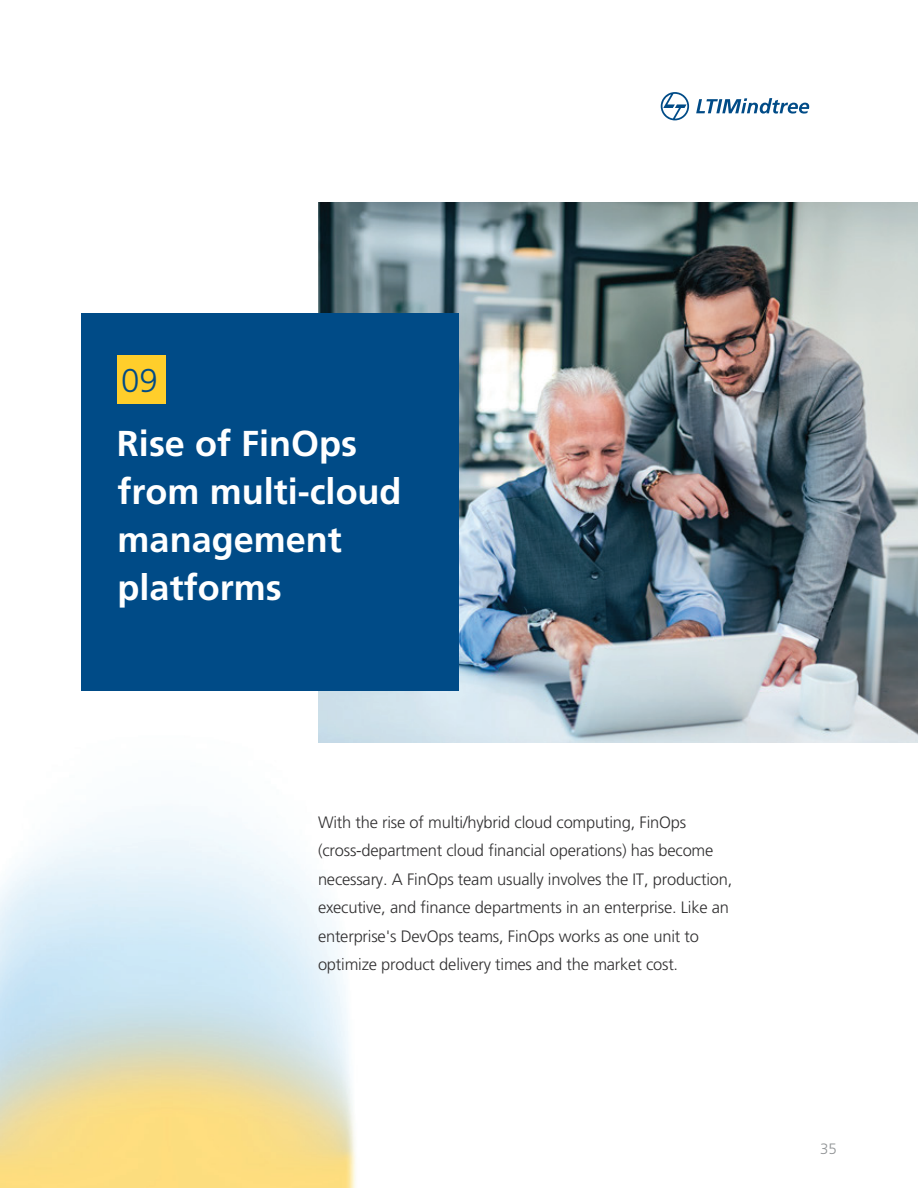
<style>
.page{position:relative;width:918px;height:1188px;background:#fff}
.page>*{position:absolute;margin:0;border:0;box-sizing:border-box;transform-origin:0 0}
.t1{font:700 36px/48px "Frutiger LT Pro";color:#fff}
.t2{font:300 33px "Frutiger LT Pro";color:#004b87}
.t3{font:300 16.5px/28.5px "Frutiger LT Pro";letter-spacing:-.01em;color:#313031}
.t4{font:300 15px "Frutiger LT Pro";color:#909395}
</style>
<div class="page">
<img style="left:0;top:104px;width:918px;height:1084px">
<img style="left:318px;top:202px;width:600px;height:540px">
<div style="left:81px;top:314px;width:378px;height:378px;background:#004b87"></div>
<div style="left:117px;top:355px;width:49px;height:49px;background:#ffce2b"></div>
<svg style="left:661px;top:92px;width:28px;height:28px"></svg>
<svg style="left:696px;top:98px;width:113px;height:16px"></svg>
<h2 class="t2" style="left:121px;top:361px;width:38px">09</h2>
<h1 class="t1" style="left:117px;top:419px;width:242px">Rise of FinOps</h1>
<h1 class="t1" style="left:118px;top:467px;width:286px">from multi-cloud management platforms</h1>
<p class="t3" style="left:318px;top:808px;width:416px">With the rise of multi/hybrid cloud computing, FinOps (cross-department cloud financial operations) has become necessary. A FinOps team usually involves the IT, production, executive, and finance departments in an enterprise. Like an enterprise's DevOps teams, FinOps works as one unit to optimize product delivery times and the market cost.</p>
<p class="t4" style="left:820px;top:1140px;width:18px">35</p>
</div>
